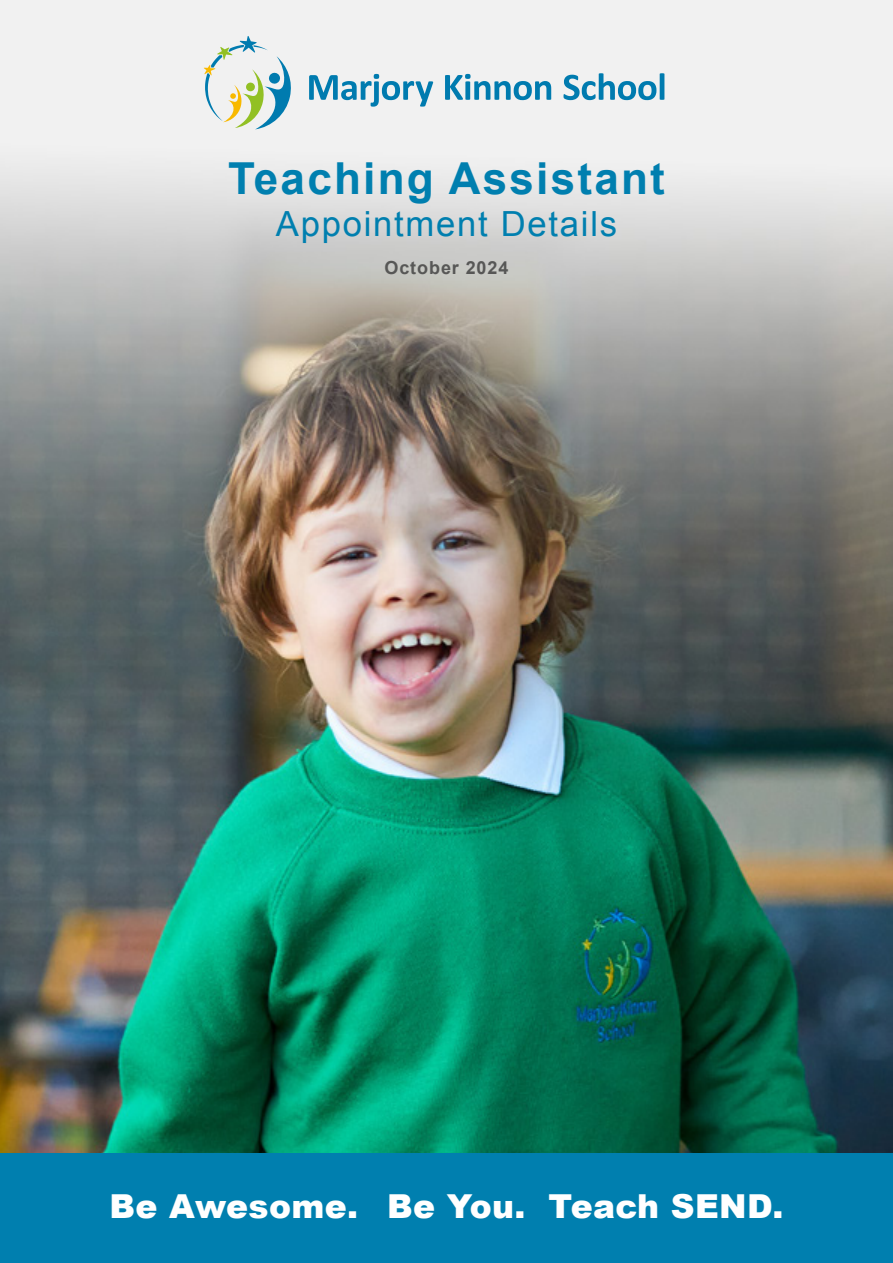
<style>
.page{position:relative;width:893px;height:1263px;background:#fff}
.page>*{position:absolute;margin:0;border:0;box-sizing:border-box;transform-origin:0 0}
.t1{font:700 44.1px "Arial";letter-spacing:.05em;color:#007faf}
.t2{font:34.65px "Arial";letter-spacing:.05em;color:#007faf}
.t3{font:900 33px "Arial";letter-spacing:.01em;color:#fff}
.t4{font:700 18px "Arial";letter-spacing:.05em;color:#575756}
</style>
<div class="page">
<img style="left:0;top:0;width:893px;height:1153px">
<svg style="left:309px;top:74px;width:124px;height:33px"></svg>
<svg style="left:445px;top:74px;width:106px;height:26px"></svg>
<svg style="left:563px;top:73px;width:101px;height:27px"></svg>
<svg style="left:204px;top:36px;width:89px;height:93px"></svg>
<div style="left:0;top:1153px;width:893px;height:110px;background:#007faf"></div>
<h1 class="t1" style="left:228px;top:150px;width:438px">Teaching Assistant</h1>
<p class="t2" style="left:276px;top:201px;width:343px">Appointment Details</p>
<p class="t4" style="left:384px;top:256px;width:125px">October 2024</p>
<p class="t3" style="left:109px;top:1182px;width:675px">Be Awesome. Be You. Teach SEND.</p>
</div>
